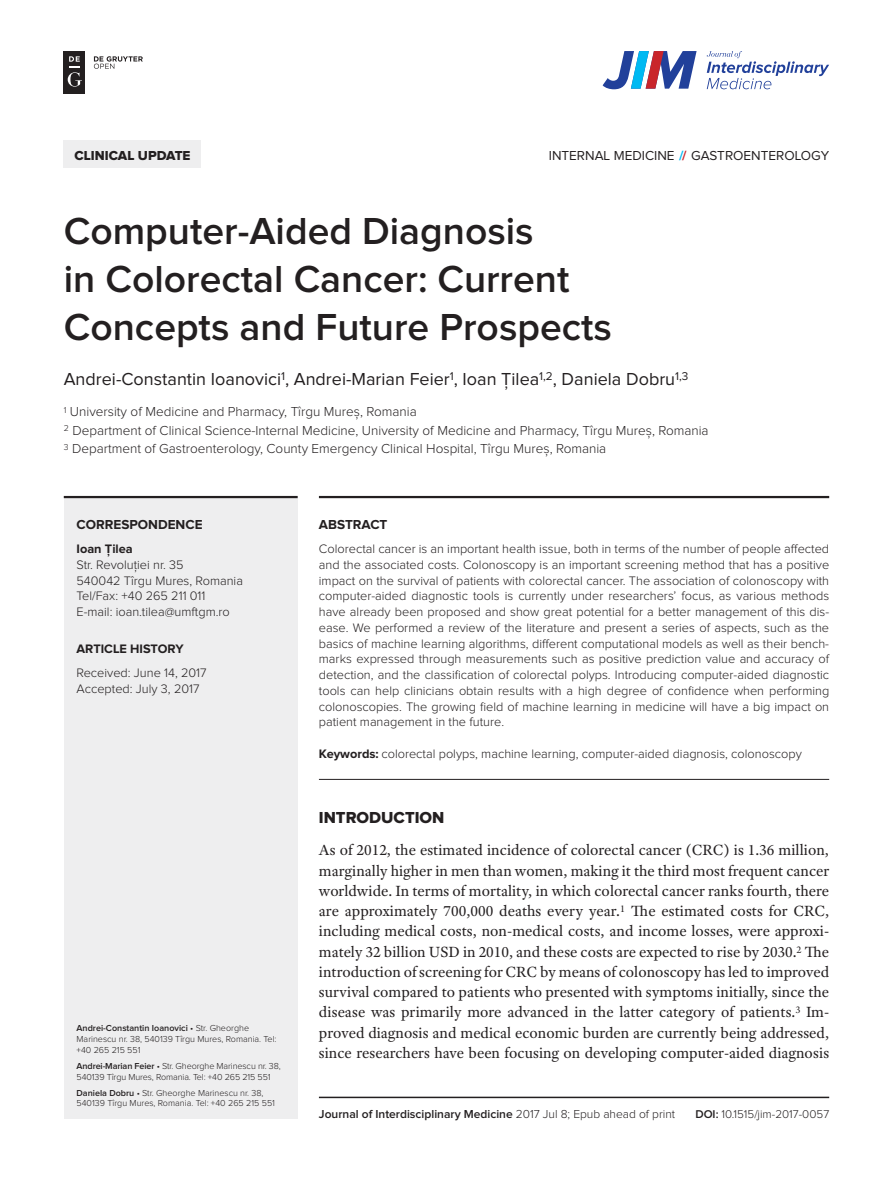
<style>
.page{position:relative;width:893px;height:1191px;background:#fff}
.page>*{position:absolute;margin:0;border:0;box-sizing:border-box;transform-origin:0 0}
.t1{font:600 39px/48px "Proxima Nova";color:#231f20}
.t2{font:18px "Proxima Nova";color:#231f20}
.t3{font:16.5px "Proxima Nova Extrabld";color:#231f20}
.t4{font:15.75px/20.2px "Adobe Text Pro";color:#231f20;text-align:justify}
.t5{font:300 13.5px/18.6px "Proxima Nova";color:#231f20}
.t6{font:13.5px "Proxima Nova";color:#231f20}
.t7{font:700 13.5px "Proxima Nova";color:#231f20}
.t8{font:13.5px "Proxima Nova Extrabld";color:#231f20}
.t9{font:300 12.75px/15.8px "Proxima Nova";color:#231f20}
.t10{font:700 12.75px "Proxima Nova";color:#231f20}
.t11{font:600 12px "Proxima Nova";color:#231f20}
.t12{font:300 11.7px "Proxima Nova";color:#231f20}
.t13{font:300 9px/10.8px "Proxima Nova";color:#231f20}
.s1{font-weight:700;color:#00b9f2}
.s2{font-weight:700;color:#c9252b}
.s3{font-weight:600}
.s4{font-weight:400}
.s5{font-weight:700}
.s6{font-weight:300}
</style>
<div class="page">
<div style="left:64px;top:51px;width:21px;height:43px;background:#231f20"></div>
<svg style="left:68px;top:56px;width:14px;height:31px"></svg>
<svg style="left:94px;top:56px;width:49px;height:13px"></svg>
<svg style="left:707px;top:51px;width:122px;height:38px"></svg>
<svg style="left:603px;top:51px;width:94px;height:38px"></svg>
<div style="left:64px;top:496px;width:234px;height:622px;background:#eeeeef"></div>
<hr style="left:64px;top:496px;width:234px;height:2px;background:#231f20">
<hr style="left:319px;top:496px;width:510px;height:2px;background:#231f20">
<hr style="left:319px;top:779px;width:510px;height:1px;background:#231f20">
<hr style="left:319px;top:1096px;width:510px;height:2px;background:#231f20">
<div style="left:64px;top:140px;width:137px;height:28px;background:#eeeeef"></div>
<p class="t8" style="left:74px;top:149px;width:118px">CLINICAL UPDATE</p>
<p class="t6" style="left:549px;top:149px;width:282px">INTERNAL MEDICINE <span class="s1">/</span><span class="s2">/</span> GASTROENTEROLOGY</p>
<h1 class="t1" style="left:64px;top:208px;width:550px">Computer-Aided Diagnosis<br>in Colorectal Cancer: Current<br>Concepts and Future Prospects</h1>
<h2 class="t2" style="left:64px;top:370px;width:626px">Andrei-Constantin Ioanovici<sup>1</sup>, Andrei-Marian Feier<sup>1</sup>, Ioan Țilea<sup>1,2</sup>, Daniela Dobru<sup>1,3</sup></h2>
<p class="t5" style="left:64px;top:403px;width:646px"><sup>1</sup> University of Medicine and Pharmacy, Tîrgu Mureș, Romania<br><sup>2</sup> Department of Clinical Science-Internal Medicine, University of Medicine and Pharmacy, Tîrgu Mureș, Romania<br><sup>3</sup> Department of Gastroenterology, County Emergency Clinical Hospital, Tîrgu Mureș, Romania</p>
<p class="t7" style="left:77px;top:518px;width:128px">CORRESPONDENCE</p>
<p class="t10" style="left:77px;top:543px;width:58px">Ioan Țilea</p>
<p class="t9" style="left:77px;top:557px;width:168px">Str. Revoluției nr. 35<br>540042 Tîrgu Mures, Romania<br>Tel/Fax: +40 265 211 011<br>E-mail: ioan.tilea@umftgm.ro</p>
<p class="t10" style="left:77px;top:643px;width:109px">ARTICLE HISTORY</p>
<p class="t9" style="left:77px;top:666px;width:132px">Received: June 14, 2017<br>Accepted: July 3, 2017</p>
<p class="t13" style="left:77px;top:1023px;width:202px"><span class="s3">Andrei-Constantin Ioanovici</span> <span class="s4">•</span> Str. Gheorghe<br>Marinescu nr. 38, 540139 Tîrgu Mures, Romania. Tel: +40 265 215 551</p>
<p class="t13" style="left:77px;top:1060px;width:206px"><span class="s3">Andrei-Marian Feier</span> <span class="s4">•</span> Str. Gheorghe Marinescu nr. 38,<br>540139 Tîrgu Mures, Romania. Tel: +40 265 215 551</p>
<p class="t13" style="left:77px;top:1087px;width:200px"><span class="s3">Daniela Dobru</span> <span class="s4">•</span> Str. Gheorghe Marinescu nr. 38,<br>540139 Tîrgu Mures, Romania. Tel: +40 265 215 551</p>
<p class="t7" style="left:319px;top:518px;width:70px">ABSTRACT</p>
<p class="t9" style="left:319px;top:541px;width:512px;text-align:justify">Colorectal cancer is an important health issue, both in terms of the number of people affected and the associated costs. Colonoscopy is an important screening method that has a positive impact on the survival of patients with colorectal cancer. The association of colonoscopy with computer-aided diagnostic tools is currently under researchers’ focus, as various methods have already been proposed and show great potential for a better management of this dis&shy;ease. We performed a review of the literature and present a series of aspects, such as the basics of machine learning algorithms, different computational models as well as their bench&shy;marks expressed through measurements such as positive prediction value and accuracy of detection, and the classification of colorectal polyps. Introducing computer-aided diagnostic tools can help clinicians obtain results with a high degree of confidence when performing colonoscopies. The growing field of machine learning in medicine will have a big impact on patient management in the future.</p>
<p class="t9" style="left:319px;top:746px;width:484px"><span class="s5">Keywords:</span> colorectal polyps, machine learning, computer-aided diagnosis, colonoscopy</p>
<p class="t3" style="left:319px;top:810px;width:127px">INTRODUCTION</p>
<p class="t4" style="left:319px;top:840px;width:512px">As of 2012, the estimated incidence of colorectal cancer (CRC) is 1.36 million, marginally higher in men than women, making it the third most frequent cancer worldwide. In terms of mortality, in which colorectal cancer ranks fourth, there are approximately 700,000 deaths every year.<sup>1</sup> The estimated costs for CRC, including medical costs, non-medical costs, and income losses, were approxi&shy;mately 32 billion USD in 2010, and these costs are expected to rise by 2030.<sup>2</sup> The introduction of screening for CRC by means of colonoscopy has led to improved survival compared to patients who presented with symptoms initially, since the disease was primarily more advanced in the latter category of patients.<sup>3</sup> Im&shy;proved diagnosis and medical economic burden are currently being addressed, since researchers have been focusing on developing computer-aided diagnosis</p>
<p class="t11" style="left:319px;top:1108px;width:358px">Journal of Interdisciplinary Medicine <span class="s6">2017 Jul 8; Epub ahead of print</span></p>
<p class="t12" style="left:695px;top:1108px;width:135px"><span class="s3">DOI:</span> 10.1515/jim-2017-0057</p>
</div>
